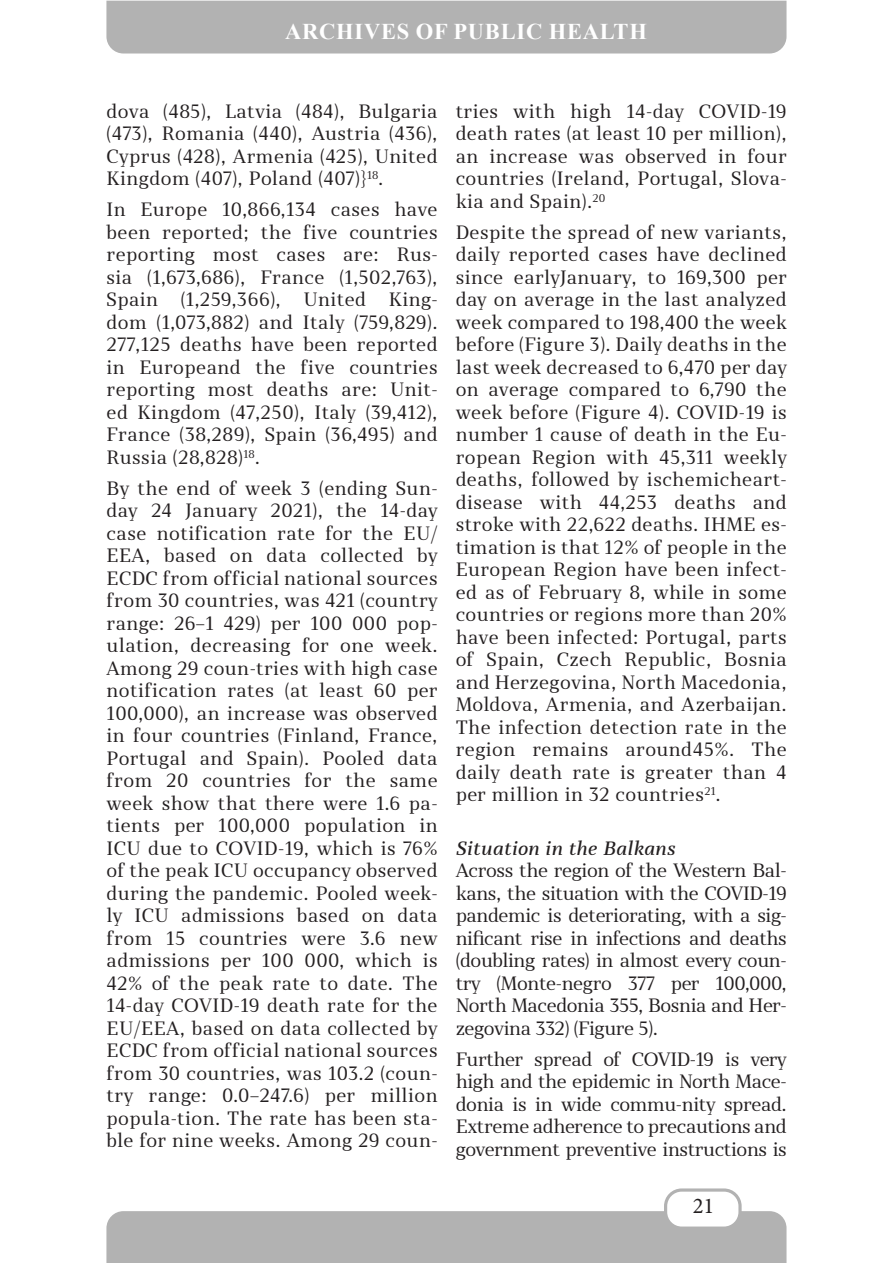
<style>
.page{position:relative;width:893px;height:1263px;background:#fff}
.page>*{position:absolute;margin:0;border:0;box-sizing:border-box;transform-origin:0 0}
.t1{font:700 22.5px "Times New Roman";letter-spacing:.035em;color:#fff}
.t2{font:22.5px "Minion Pro";color:#231f20}
.t3{font:18px/22.5px "Skola Serif";letter-spacing:.025em;color:#231f20;text-align:justify}
.t4{font:italic 500 18px "Skola Serif";letter-spacing:.025em;color:#231f20}
</style>
<div class="page">
<div style="left:106px;top:1211px;width:680px;height:52px;background:#b2b2b2"></div>
<div style="left:666px;top:1190px;width:74px;height:38px;background:#fff;border-radius:16px"></div>
<div style="left:664px;top:1188px;width:78px;height:42px;border:3px solid #b2b2b2;border-radius:16px"></div>
<div style="left:106px;top:1px;width:680px;height:53px;background:#b2b2b2"></div>
<p class="t1" style="left:285px;top:15px;width:363px">ARCHIVES OF PUBLIC HEALTH</p>
<p class="t3" style="left:107px;top:100px;width:333px">dova (485), Latvia (484), Bulgaria (473), Romania (440), Austria (436), Cyprus (428), Armenia (425), United Kingdom (407), Poland (407)}<sup>18</sup>.</p>
<p class="t3" style="left:107px;top:198px;width:333px">In Europe 10,866,134 cases have been reported; the five countries reporting most cases are: Rus&shy;sia (1,673,686), France (1,502,763), Spain</p>
<p class="t3" style="left:181px;top:288px;width:102px">(1,259,366),</p>
<p class="t3" style="left:303px;top:288px;width:64px">United</p>
<p class="t3" style="left:107px;top:288px;width:333px;text-indent:282px">King&shy;dom (1,073,882) and Italy (759,829).<br>277,125 deaths have been reported in Europeand the five countries reporting most deaths are: Unit&shy;ed Kingdom (47,250), Italy (39,412), France (38,289), Spain (36,495) and Russia (28,828)<sup>18</sup>.</p>
<p class="t3" style="left:107px;top:477px;width:333px">By the end of week 3 (ending Sun&shy;day 24 January 2021), the 14-day case notification rate for the EU/ EEA, based on data collected by ECDC from official national sources from 30 countries, was 421 (country range: 26–1 429) per 100 000 pop&shy;ulation, decreasing for one week.<br>Among 29 coun-tries with high case notification rates (at least 60 per 100,000), an increase was observed in four countries (Finland, France, Portugal and Spain). Pooled data from 20 countries for the same week show that there were 1.6 pa&shy;tients per 100,000 population in ICU due to COVID-19, which is 76% of the peak ICU occupancy observed during the pandemic. Pooled week&shy;ly ICU admissions based on data from 15 countries were 3.6 new admissions per 100 000, which is 42% of the peak rate to date. The 14-day COVID-19 death rate for the EU/EEA, based on data collected by ECDC from official national sources from 30 countries, was 103.2 (coun&shy;try range: 0.0–247.6) per million popula-tion. The rate has been sta&shy;ble for nine weeks. Among 29 coun-</p>
<p class="t3" style="left:456px;top:100px;width:333px">tries with high 14-day COVID-19 death rates (at least 10 per million), an increase was observed in four countries (Ireland, Portugal, Slova&shy;kia and Spain).<sup>20</sup></p>
<p class="t3" style="left:456px;top:221px;width:333px">Despite the spread of new variants, daily reported cases have declined since earlyJanuary, to 169,300 per day on average in the last analyzed week compared to 198,400 the week before (Figure 3). Daily deaths in the last week decreased to 6,470 per day on average compared to 6,790 the week before (Figure 4). COVID-19 is number 1 cause of death in the Eu&shy;ropean Region with 45,311 weekly deaths, followed by ischemicheart&shy;disease with 44,253 deaths and stroke with 22,622 deaths. IHME es&shy;timation is that 12% of people in the European Region have been infect&shy;ed as of February 8, while in some countries or regions more than 20% have been infected: Portugal, parts of Spain, Czech Republic, Bosnia and Herzegovina, North Macedonia, Moldova, Armenia, and Azerbaijan.<br>The infection detection rate in the region remains around45%. The daily death rate is greater than 4 per million in 32 countries<sup>21</sup>.</p>
<p class="t4" style="left:456px;top:837px;width:221px">Situation in the Balkans</p>
<p class="t3" style="left:456px;top:859px;width:333px">Across the region of the Western Bal&shy;kans, the situation with the COVID-19 pandemic is deteriorating, with a sig&shy;nificant rise in infections and deaths (doubling rates) in almost every coun&shy;try (Monte-negro 377 per 100,000, North Macedonia 355, Bosnia and Her&shy;zegovina 332) (Figure 5).</p>
<p class="t3" style="left:456px;top:1048px;width:333px">Further spread of COVID-19 is very high and the epidemic in North Mace&shy;donia is in wide commu-nity spread.<br>Extreme adherence to precautions and government preventive instructions is</p>
<p class="t2" style="left:693px;top:1191px;width:23px">21</p>
</div>
